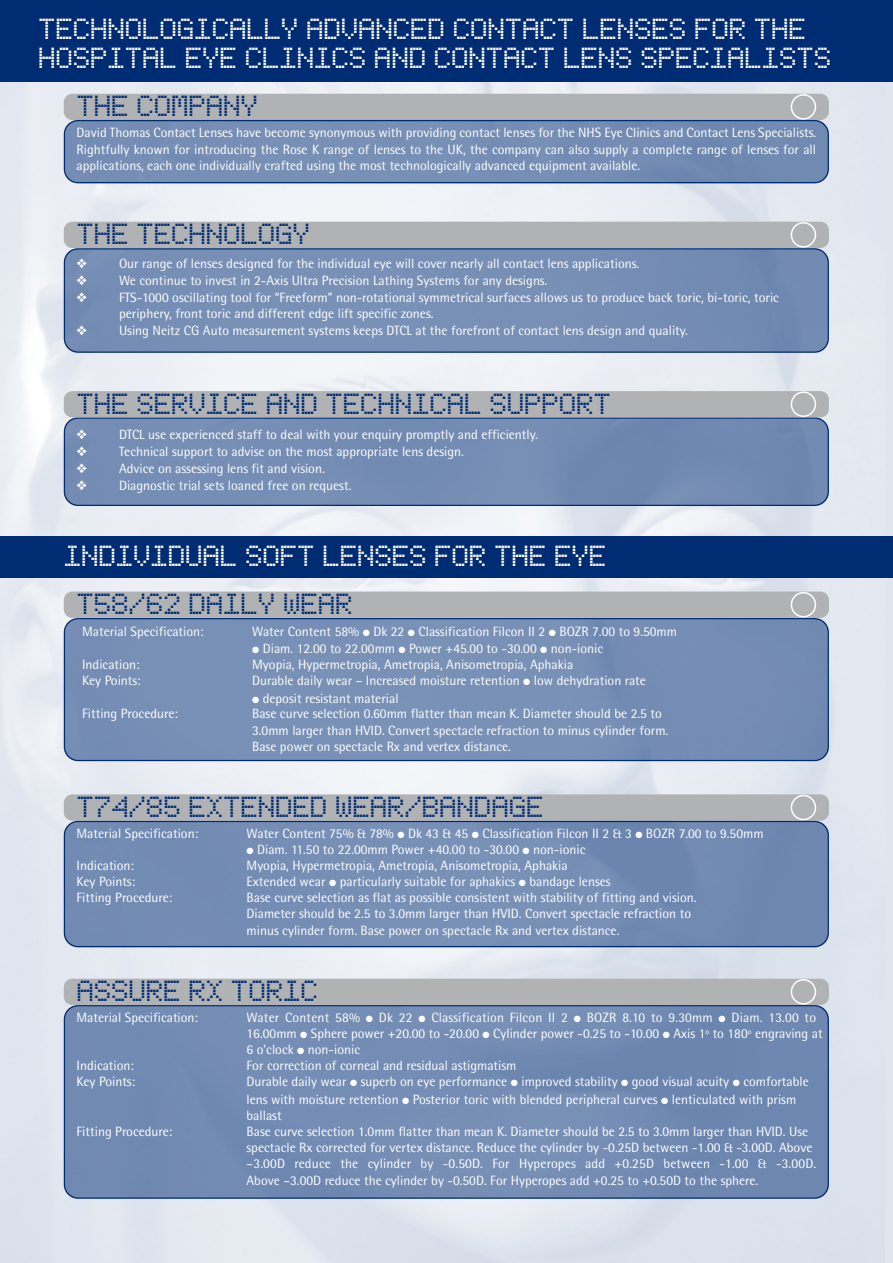
<style>
.page{position:relative;width:893px;height:1263px;background:#fff}
.page>*{position:absolute;margin:0;border:0;box-sizing:border-box;transform-origin:0 0}
.t1{font:24px/29.1px "Subway Ticker";color:#fff}
.t2{font:24px "Subway Ticker";color:#002c74}
.t3{font:13.5px/16.2px "Rotis Semi Sans";color:#fff}
</style>
<div class="page">
<img style="left:0;top:81px;width:884px;height:1182px">
<div style="left:64px;top:618px;width:765px;height:143px;background:#7890b6"></div>
<div style="left:64px;top:94px;width:765px;height:26px;background:#b1b2b3;border-radius:9px"></div>
<svg style="left:64px;top:248px;width:765px;height:105px;background:#738bb3"></svg>
<div style="left:0;top:0;width:893px;height:81px;background:#002c74"></div>
<svg style="left:64px;top:417px;width:765px;height:89px;background:#6f88b0"></svg>
<svg style="left:791px;top:94px;width:25px;height:26px"></svg>
<div style="left:64px;top:222px;width:765px;height:26px;background:#b1b2b3;border-radius:9px"></div>
<svg style="left:791px;top:222px;width:25px;height:26px"></svg>
<div style="left:64px;top:391px;width:765px;height:26px;background:#b1b2b3;border-radius:9px"></div>
<svg style="left:791px;top:391px;width:25px;height:26px"></svg>
<div style="left:64px;top:592px;width:765px;height:26px;background:#b1b2b3;border-radius:9px"></div>
<svg style="left:791px;top:592px;width:25px;height:25px"></svg>
<div style="left:64px;top:794px;width:765px;height:27px;background:#b1b2b3;border-radius:9px"></div>
<svg style="left:791px;top:795px;width:25px;height:25px"></svg>
<svg style="left:64px;top:120px;width:765px;height:63px;background:#7189b1"></svg>
<div style="left:0;top:536px;width:893px;height:42px;background:#002c74"></div>
<svg style="left:64px;top:821px;width:765px;height:126px;background:#718ab2"></svg>
<div style="left:64px;top:1005px;width:765px;height:194px;background:#738bb3"></div>
<div style="left:64px;top:979px;width:765px;height:26px;background:#b1b2b3;border-radius:9px"></div>
<svg style="left:791px;top:979px;width:25px;height:26px"></svg>
<h1 class="t1" style="left:38px;top:16px;width:794px">TECHNOLOGICALLY ADVANCED CONTACT LENSES FOR THE<br>HOSPITAL EYE CLINICS AND CONTACT LENS SPECIALISTS</h1>
<h1 class="t2" style="left:77px;top:94px;width:183px">THE COMPANY</h1>
<p class="t3" style="left:77px;top:126px;width:741px;text-align:justify">David Thomas Contact Lenses have become synonymous with providing contact lenses for the NHS Eye Clinics and Contact Lens Specialists.<br>Rightfully known for introducing the Rose K range of lenses to the UK, the company can also supply a complete range of lenses for all applications, each one individually crafted using the most technologically advanced equipment available.</p>
<h1 class="t2" style="left:77px;top:222px;width:235px">THE TECHNOLOGY</h1>
<p class="t3" style="left:77px;top:257px;width:564px">❖ Our range of lenses designed for the individual eye will cover nearly all contact lens applications.</p>
<p class="t3" style="left:77px;top:274px;width:472px">❖ We continue to invest in 2-Axis Ultra Precision Lathing Systems for any designs.</p>
<p class="t3" style="left:119px;top:291px;width:661px;line-height:15.5px;text-indent:-43px">❖ FTS-1000 oscillating tool for “Freeform” non-rotational symmetrical surfaces allows us to produce back toric, bi-toric, toric periphery, front toric and different edge lift specific zones.</p>
<p class="t3" style="left:77px;top:324px;width:613px">❖ Using Neitz CG Auto measurement systems keeps DTCL at the forefront of contact lens design and quality.</p>
<h1 class="t2" style="left:77px;top:391px;width:536px">THE SERVICE AND TECHNICAL SUPPORT</h1>
<p class="t3" style="left:77px;top:427px;width:463px">❖ DTCL use experienced staff to deal with your enquiry promptly and efficiently.</p>
<p class="t3" style="left:77px;top:444px;width:389px">❖ Technical support to advise on the most appropriate lens design.</p>
<p class="t3" style="left:77px;top:462px;width:250px">❖ Advice on assessing lens fit and vision.</p>
<p class="t3" style="left:77px;top:479px;width:276px">❖ Diagnostic trial sets loaned free on request.</p>
<h1 class="t1" style="left:64px;top:543px;width:544px">INDIVIDUAL SOFT LENSES FOR THE EYE</h1>
<h1 class="t2" style="left:77px;top:592px;width:277px">T58/62 DAILY WEAR</h1>
<p class="t3" style="left:82px;top:625px;width:123px">Material Specification:</p>
<p class="t3" style="left:252px;top:625px;width:426px">Water Content 58% ● Dk 22 ● Classification Filcon II 2 ● BOZR 7.00 to 9.50mm</p>
<p class="t3" style="left:252px;top:641px;width:352px">● Diam. 12.00 to 22.00mm ● Power +45.00 to -30.00 ● non-ionic</p>
<p class="t3" style="left:82px;top:658px;width:59px">Indication:</p>
<p class="t3" style="left:252px;top:658px;width:323px">Myopia, Hypermetropia, Ametropia, Anisometropia, Aphakia</p>
<p class="t3" style="left:82px;top:674px;width:60px">Key Points:</p>
<p class="t3" style="left:252px;top:674px;width:395px">Durable daily wear – Increased moisture retention ● low dehydration rate</p>
<p class="t3" style="left:252px;top:692px;width:148px">● deposit resistant material</p>
<p class="t3" style="left:82px;top:707px;width:97px">Fitting Procedure:</p>
<p class="t3" style="left:252px;top:707px;width:418px">Base curve selection 0.60mm flatter than mean K. Diameter should be 2.5 to<br>3.0mm larger than HVID. Convert spectacle refraction to minus cylinder form.<br>Base power on spectacle Rx and vertex distance.</p>
<h1 class="t2" style="left:77px;top:795px;width:468px">T74/85 EXTENDED WEAR/BANDAGE</h1>
<p class="t3" style="left:77px;top:826px;width:123px">Material Specification:</p>
<p class="t3" style="left:247px;top:826px;width:518px">Water Content 75% &amp; 78% ● Dk 43 &amp; 45 ● Classification Filcon II 2 &amp; 3 ● BOZR 7.00 to 9.50mm</p>
<p class="t3" style="left:247px;top:842px;width:340px">● Diam. 11.50 to 22.00mm Power +40.00 to -30.00 ● non-ionic</p>
<p class="t3" style="left:77px;top:859px;width:59px">Indication:</p>
<p class="t3" style="left:247px;top:859px;width:323px">Myopia, Hypermetropia, Ametropia, Anisometropia, Aphakia</p>
<p class="t3" style="left:77px;top:875px;width:60px">Key Points:</p>
<p class="t3" style="left:247px;top:875px;width:365px">Extended wear ● particularly suitable for aphakics ● bandage lenses</p>
<p class="t3" style="left:77px;top:891px;width:97px">Fitting Procedure:</p>
<p class="t3" style="left:247px;top:891px;width:452px">Base curve selection as flat as possible consistent with stability of fitting and vision.<br>Diameter should be 2.5 to 3.0mm larger than HVID. Convert spectacle refraction to minus cylinder form. Base power on spectacle Rx and vertex distance.</p>
<h1 class="t2" style="left:77px;top:979px;width:243px">ASSURE RX TORIC</h1>
<p class="t3" style="left:77px;top:1010px;width:123px">Material Specification:</p>
<p class="t3" style="left:246px;top:1010px;width:578px">Water Content 58% ● Dk 22 ● Classification Filcon II 2 ● BOZR 8.10 to 9.30mm ● Diam. 13.00 to<br>16.00mm ● Sphere power +20.00 to -20.00 ● Cylinder power -0.25 to -10.00 ● Axis 1º to 180º engraving at<br>6 o’clock ● non-ionic</p>
<p class="t3" style="left:77px;top:1059px;width:59px">Indication:</p>
<p class="t3" style="left:247px;top:1059px;width:271px">For correction of corneal and residual astigmatism</p>
<p class="t3" style="left:77px;top:1075px;width:60px">Key Points:</p>
<p class="t3" style="left:246px;top:1074px;width:564px;line-height:18px">Durable daily wear ● superb on eye performance ● improved stability ● good visual acuity ● comfortable lens with moisture retention ● Posterior toric with blended peripheral curves ● lenticulated with prism</p>
<p class="t3" style="left:247px;top:1109px;width:37px">ballast</p>
<p class="t3" style="left:77px;top:1125px;width:97px">Fitting Procedure:</p>
<p class="t3" style="left:247px;top:1125px;width:571px">Base curve selection 1.0mm flatter than mean K. Diameter should be 2.5 to 3.0mm larger than HVID. Use spectacle Rx corrected for vertex distance. Reduce the cylinder by -0.25D between -1.00 &amp; -3.00D. Above –3.00D reduce the cylinder by -0.50D. For Hyperopes add +0.25D between -1.00 &amp; -3.00D.<br>Above –3.00D reduce the cylinder by -0.50D. For Hyperopes add +0.25 to +0.50D to the sphere.</p>
</div>
